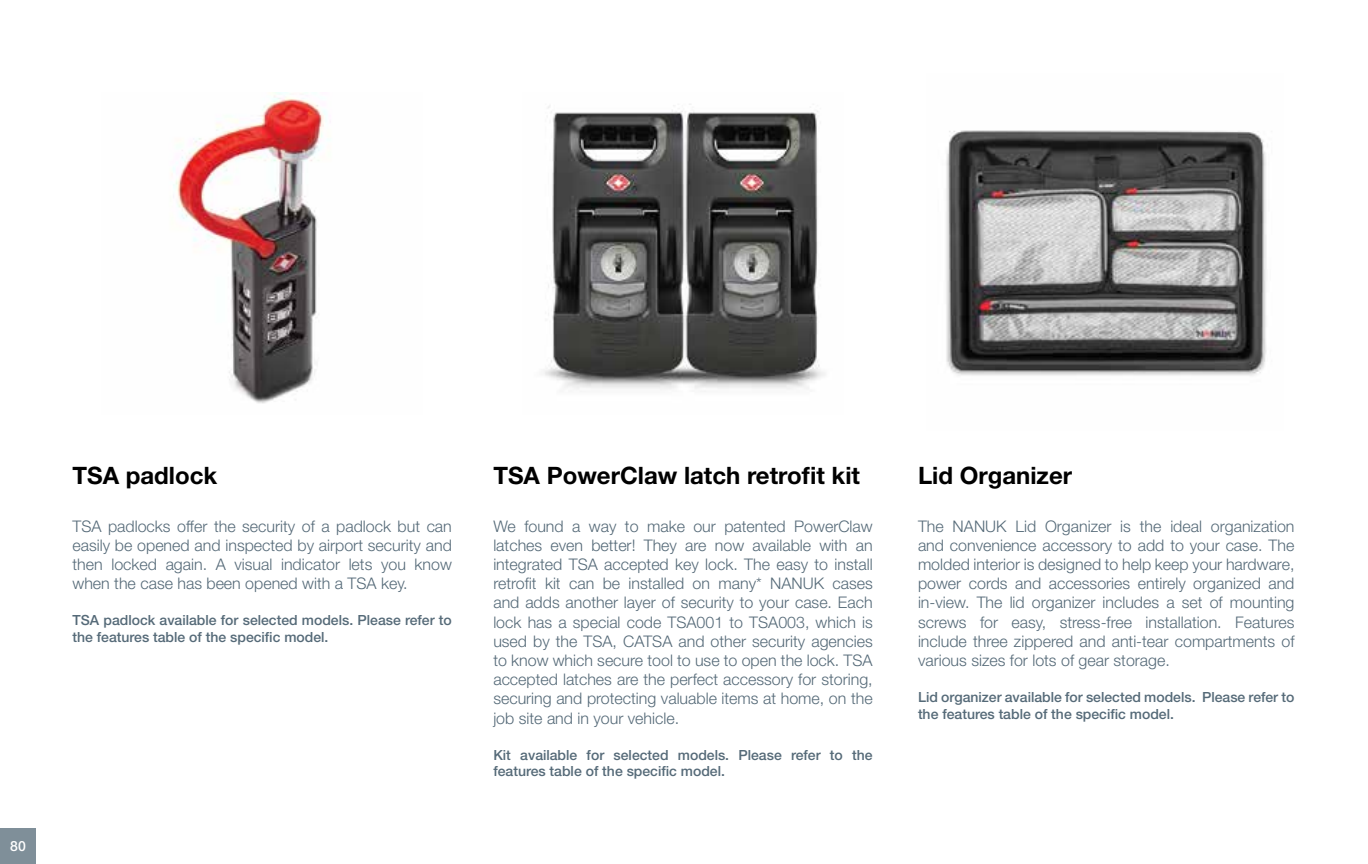
<style>
.page{position:relative;width:1368px;height:864px;background:#fff}
.page>*{position:absolute;margin:0;border:0;box-sizing:border-box;transform-origin:0 0}
.t1{font:700 24px "Helvetica Neue LT Std";color:#000}
.t2{font:300 16px/19.2px "Helvetica Neue LT Std";color:#556a78;text-align:justify}
.t3{font:500 14px/16.8px "Helvetica Neue LT Std";color:#556a78}
.t4{font:500 14px "Helvetica Neue LT Std";color:#fff}
</style>
<div class="page">
<img style="left:173px;top:93px;width:158px;height:311px">
<img style="left:544px;top:104px;width:281px;height:288px">
<img style="left:946px;top:130px;width:321px;height:246px">
<div style="left:0;top:828px;width:36px;height:36px;background:#7f8f99"></div>
<p class="t4" style="left:10px;top:838px;width:17px">80</p>
<h1 class="t1" style="left:73px;top:460px;width:146px">TSA padlock</h1>
<p class="t2" style="left:73px;top:516px;width:381px">TSA padlocks offer the security of a padlock but can easily be opened and inspected by airport security and then locked again. A visual indicator lets you know when the case has been opened with a TSA key.</p>
<p class="t3" style="left:73px;top:612px;width:381px">TSA padlock available for selected models. Please refer to the features table of the specific model.</p>
<h1 class="t1" style="left:493px;top:460px;width:368px">TSA PowerClaw latch retrofit kit</h1>
<p class="t2" style="left:493px;top:516px;width:381px">We found a way to make our patented PowerClaw latches even better! They are now available with an integrated TSA accepted key lock. The easy to install retrofit kit can be installed on many* NANUK cases and adds another layer of security to your case. Each lock has a special code TSA001 to TSA003, which is used by the TSA, CATSA and other security agencies to know which secure tool to use to open the lock. TSA accepted latches are the perfect accessory for storing, securing and protecting valuable items at home, on the job site and in your vehicle.</p>
<p class="t3" style="left:493px;top:746px;width:381px">Kit available for selected models. Please refer to the features table of the specific model.</p>
<h1 class="t1" style="left:918px;top:460px;width:156px">Lid Organizer</h1>
<p class="t2" style="left:918px;top:516px;width:378px">The NANUK Lid Organizer is the ideal organization and convenience accessory to add to your case. The molded interior is designed to help keep your hardware, power cords and accessories entirely organized and in-view. The lid organizer includes a set of mounting screws for easy, stress-free installation. Features include three zippered and anti-tear compartments of various sizes for lots of gear storage.</p>
<p class="t3" style="left:918px;top:688px;width:378px">Lid organizer available for selected models. Please refer to the features table of the specific model.</p>
</div>
